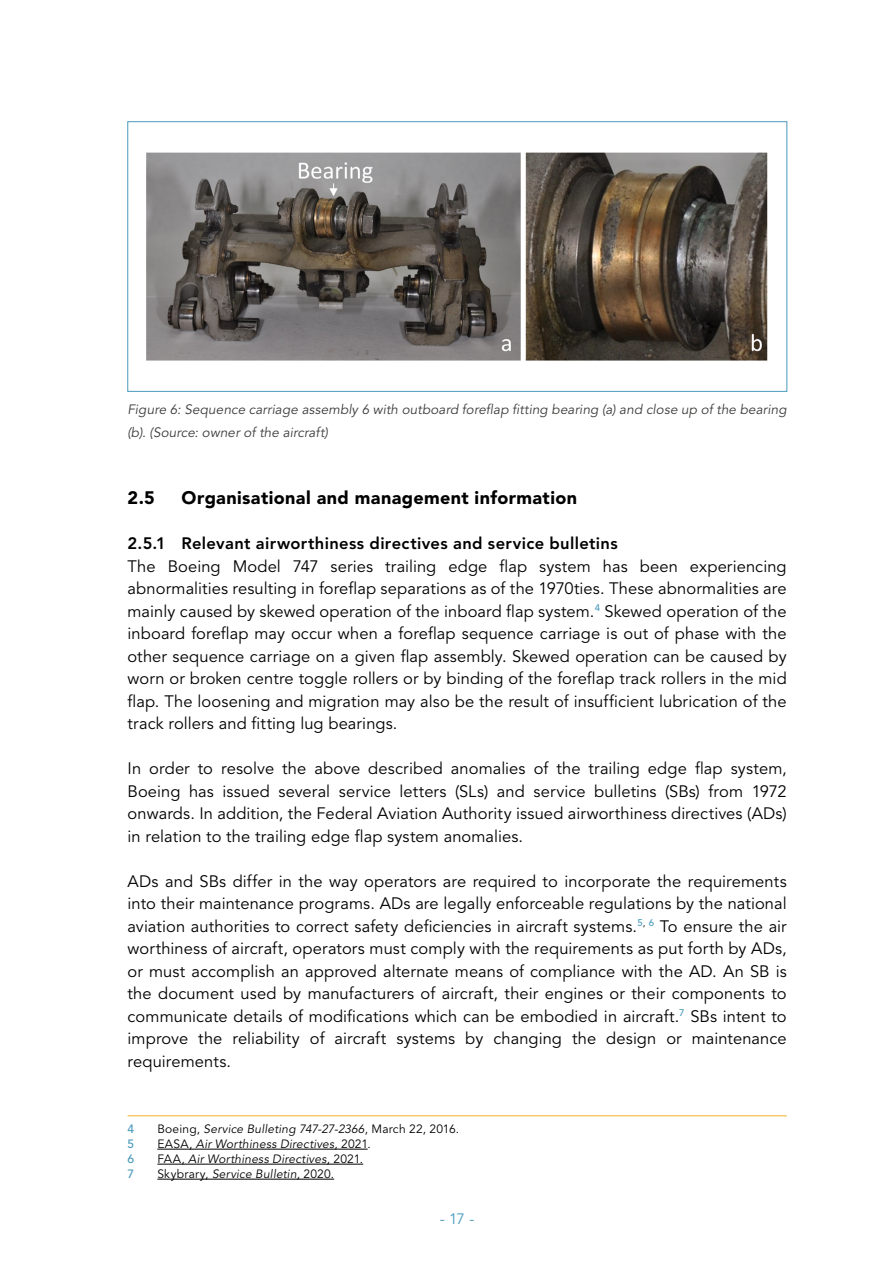
<style>
.page{position:relative;width:893px;height:1263px;background:#fff}
.page>*{position:absolute;margin:0;border:0;box-sizing:border-box;transform-origin:0 0}
.t1{font:900 18px "Avenir LT Std";letter-spacing:.02em;color:#000}
.Bodytekst{font:16.5px/22.5px "Avenir LT Std";letter-spacing:.005em;color:#000;text-align:justify}
.t2{font:800 16.5px "Avenir LT Std";letter-spacing:.02em;color:#000}
.t3{font:15px "Avenir LT Std";color:#499abb}
.Bijschrift{font:italic 13.5px/22.5px "Avenir LT Std";letter-spacing:.01em;color:#3c3c3b}
.Voetnoot{font:italic 12px "Avenir LT Std";letter-spacing:.015em;color:#000}
.Voetnoot-2{font:12px "Avenir LT Std";letter-spacing:.025em;color:#000}
.Voetnoot-3{font:500 12px "Avenir LT Std";color:#499abb}
.s1{font-style:normal}
.s2{font-style:italic}
</style>
<div class="page">
<div style="left:128px;top:122px;width:659px;height:270px;border:1px solid #499abb"></div>
<hr style="left:128px;top:1115px;width:659px;height:1px;background:#f9b122">
<hr style="left:157px;top:1149px;width:211px;height:1px;background:#000">
<hr style="left:157px;top:1164px;width:206px;height:1px;background:#000">
<hr style="left:157px;top:1179px;width:177px;height:1px;background:#000">
<img style="left:147px;top:153px;width:621px;height:207px">
<p class="Bijschrift" style="left:128px;top:398px;width:661px">Figure 6: Sequence carriage assembly 6 with outboard foreflap fitting bearing (a) and close up of the bearing (b). (Source: owner of the aircraft)</p>
<p class="t1" style="left:128px;top:487px;width:29px">2.5</p>
<p class="t1" style="left:182px;top:487px;width:397px">Organisational and management information</p>
<p class="t2" style="left:128px;top:534px;width:492px">2.5.1 Relevant airworthiness directives and service bulletins</p>
<p class="Bodytekst" style="left:128px;top:555px;width:661px">The Boeing Model 747 series trailing edge flap system has been experiencing abnormalities resulting in foreflap separations as of the 1970ties. These abnormalities are mainly caused by skewed operation of the inboard flap system.<sup>4</sup> Skewed operation of the inboard foreflap may occur when a foreflap sequence carriage is out of phase with the other sequence carriage on a given flap assembly. Skewed operation can be caused by worn or broken centre toggle rollers or by binding of the foreflap track rollers in the mid flap. The loosening and migration may also be the result of insufficient lubrication of the track rollers and fitting lug bearings.</p>
<p class="Bodytekst" style="left:128px;top:758px;width:661px">In order to resolve the above described anomalies of the trailing edge flap system, Boeing has issued several service letters (SLs) and service bulletins (SBs) from 1972 onwards. In addition, the Federal Aviation Authority issued airworthiness directives (ADs) in relation to the trailing edge flap system anomalies.</p>
<p class="Bodytekst" style="left:128px;top:870px;width:661px">ADs and SBs differ in the way operators are required to incorporate the requirements into their maintenance programs. ADs are legally enforceable regulations by the national aviation authorities to correct safety deficiencies in aircraft systems.<sup>5</sup><sup>,</sup> <sup>6</sup> To ensure the air worthiness of aircraft, operators must comply with the requirements as put forth by ADs, or must accomplish an approved alternate means of compliance with the AD. An SB is the document used by manufacturers of aircraft, their engines or their components to communicate details of modifications which can be embodied in aircraft.<sup>7</sup> SBs intent to improve the reliability of aircraft systems by changing the design or maintenance requirements.</p>
<p class="Voetnoot-3" style="left:128px;top:1122px;width:8px">4</p>
<p class="Voetnoot" style="left:157px;top:1122px;width:303px"><span class="s1">Boeing,</span> Service Bulleting 747-27-2366<span class="s1">, March 22, 2016.</span></p>
<p class="Voetnoot-3" style="left:128px;top:1137px;width:8px">5</p>
<p class="Voetnoot" style="left:157px;top:1137px;width:215px"><span class="s1">EASA,</span> Air Worthiness Directives<span class="s1">, 2021.</span></p>
<p class="Voetnoot-3" style="left:128px;top:1152px;width:8px">6</p>
<p class="Voetnoot" style="left:157px;top:1152px;width:207px"><span class="s1">FAA,</span> Air Worthiness Directives<span class="s1">, 2021.</span></p>
<p class="Voetnoot-3" style="left:128px;top:1167px;width:8px">7</p>
<p class="Voetnoot-2" style="left:157px;top:1167px;width:178px">Skybrary, <span class="s2">Service Bulletin</span>, 2020.</p>
<p class="t3" style="left:440px;top:1210px;width:36px">- 17 -</p>
</div>
